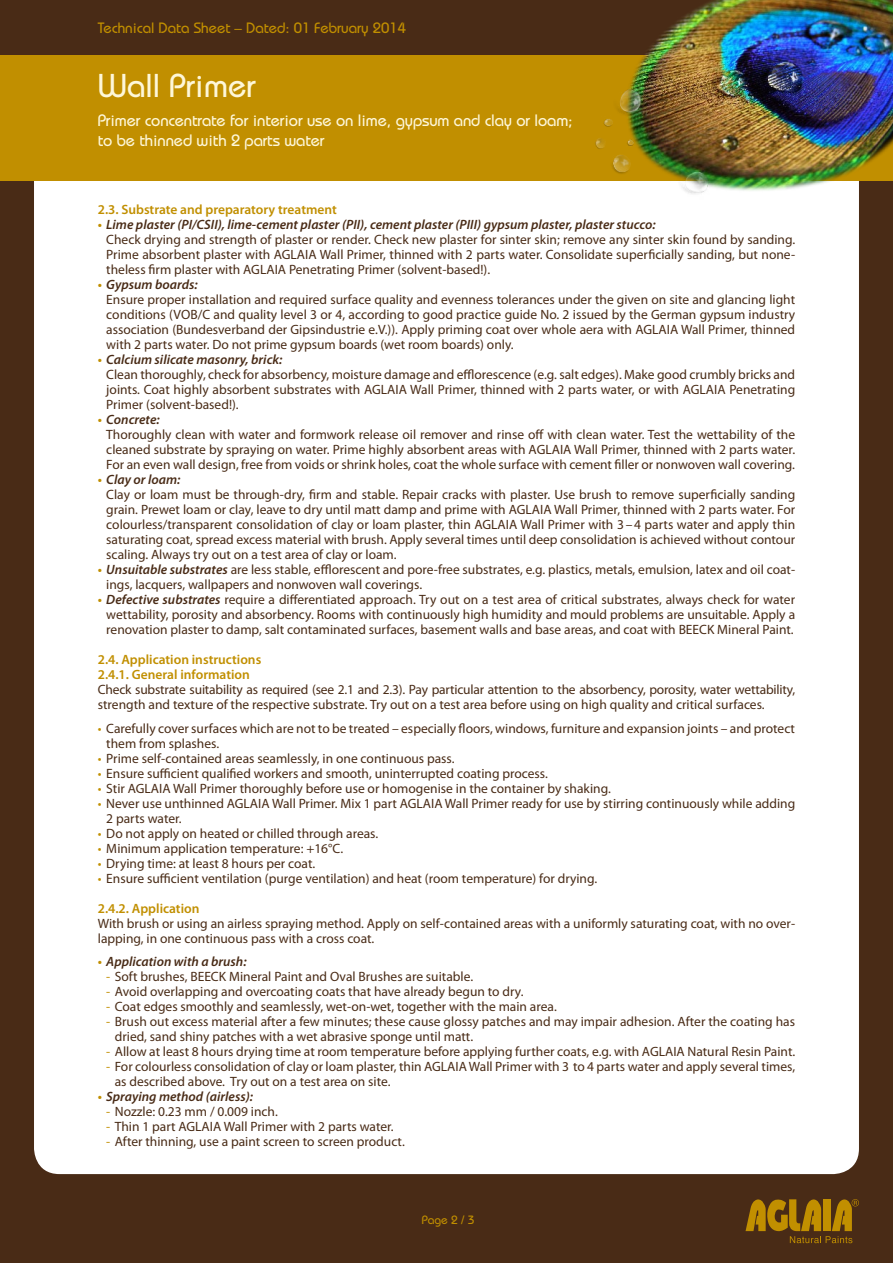
<style>
.page{position:relative;width:893px;height:1263px;background:#fff}
.page>*{position:absolute;margin:0;border:0;box-sizing:border-box;transform-origin:0 0}
.t1{font:500 33px "Bauhaus Std";color:#fef7d9}
.t2{font:500 16.5px/19.8px "Bauhaus Std";letter-spacing:-.005em;color:#fef7d9}
.t3{font:500 15px "Bauhaus Std";color:#c18f00}
.t4{font:13.5px/15px "Myriad Pro";color:#492b16}
.t5{font:600 13.5px/15px "Myriad Pro";color:#c18f00}
.t6{font:italic 600 13.5px "Myriad Pro";color:#492b16}
.t7{font:500 12px "Bauhaus Std";color:#c18f00}
.s1{font-weight:600;font-style:italic;color:#c18f00}
.s2{font-weight:600;font-style:italic}
.s3{color:#c18f00}
</style>
<div class="page">
<div style="left:0;top:156px;width:893px;height:1107px;background:#492b16"></div>
<div style="left:34px;top:181px;width:825px;height:993px;background:#fff"></div>
<div style="left:0;top:0;width:893px;height:55px;background:#492b16"></div>
<div style="left:0;top:55px;width:893px;height:126px;background:#c18f00"></div>
<svg style="left:745px;top:1199px;width:114px;height:44px"></svg>
<img style="left:572px;top:0;width:321px;height:230px">
<p class="t3" style="left:98px;top:19px;width:310px">Technical Data Sheet – Dated: 01 February 2014</p>
<h1 class="t1" style="left:98px;top:66px;width:159px">Wall Primer</h1>
<p class="t2" style="left:98px;top:110px;width:476px">Primer concentrate for interior use on lime, gypsum and clay or loam; to be thinned with 2 parts water</p>
<p class="t5" style="left:98px;top:202px;width:241px">2.3. Substrate and preparatory treatment</p>
<p class="t4" style="left:106px;top:217px;width:690px;text-indent:-9px"><span class="s1">•</span> <span class="s2">Lime plaster (PI/CSII), lime-cement plaster (PII), cement plaster (PIII) gypsum plaster, plaster stucco:<br></span>Check drying and strength of plaster or render. Check new plaster for sinter skin; remove any sinter skin found by sanding.<br>Prime absorbent plaster with AGLAIA Wall Primer, thinned with 2 parts water. Consolidate superficially sanding, but none&shy;theless firm plaster with AGLAIA Penetrating Primer (solvent-based!).</p>
<p class="t4" style="left:106px;top:277px;width:690px;text-indent:-9px"><span class="s1">•</span> <span class="s2">Gypsum boards:<br></span>Ensure proper installation and required surface quality and evenness tolerances under the given on site and glancing light conditions (VOB/C and quality level 3 or 4, according to good practice guide No. 2 issued by the German gypsum industry association (Bundesverband der Gipsindustrie e.V.)). Apply priming coat over whole aera with AGLAIA Wall Primer, thinned with 2 parts water. Do not prime gypsum boards (wet room boards) only.</p>
<p class="t4" style="left:106px;top:352px;width:690px;text-indent:-9px"><span class="s1">•</span> <span class="s2">Calcium silicate masonry, brick:<br></span>Clean thoroughly, check for absorbency, moisture damage and efflorescence (e.g. salt edges). Make good crumbly bricks and joints. Coat highly absorbent substrates with AGLAIA Wall Primer, thinned with 2 parts water, or with AGLAIA Penetrating Primer (solvent-based!).</p>
<p class="t4" style="left:106px;top:412px;width:690px;text-indent:-9px"><span class="s1">•</span> <span class="s2">Concrete:<br></span>Thoroughly clean with water and formwork release oil remover and rinse off with clean water. Test the wettability of the cleaned substrate by spraying on water. Prime highly absorbent areas with AGLAIA Wall Primer, thinned with 2 parts water.<br>For an even wall design, free from voids or shrink holes, coat the whole surface with cement filler or nonwoven wall covering.</p>
<p class="t4" style="left:106px;top:472px;width:690px;text-indent:-9px"><span class="s1">•</span> <span class="s2">Clay or loam:<br></span>Clay or loam must be through-dry, firm and stable. Repair cracks with plaster. Use brush to remove superficially sanding grain. Prewet loam or clay, leave to dry until matt damp and prime with AGLAIA Wall Primer, thinned with 2 parts water. For colourless/transparent consolidation of clay or loam plaster, thin AGLAIA Wall Primer with 3 –4 parts water and apply thin saturating coat, spread excess material with brush. Apply several times until deep consolidation is achieved without contour scaling. Always try out on a test area of clay or loam.</p>
<p class="t4" style="left:106px;top:562px;width:690px;text-indent:-9px"><span class="s1">•</span> <span class="s2">Unsuitable substrates</span> are less stable, efflorescent and pore-free substrates, e.g. plastics, metals, emulsion, latex and oil coat&shy;ings, lacquers, wallpapers and nonwoven wall coverings.</p>
<p class="t4" style="left:106px;top:592px;width:690px;text-align:justify;text-indent:-9px"><span class="s1">•</span> <span class="s2">Defective substrates</span> require a differentiated approach. Try out on a test area of critical substrates, always check for water wettability, porosity and absorbency. Rooms with continuously high humidity and mould problems are unsuitable. Apply a renovation plaster to damp, salt contaminated surfaces, basement walls and base areas, and coat with BEECK Mineral Paint.</p>
<p class="t5" style="left:98px;top:652px;width:165px">2.4. Application instructions<br>2.4.1. General information</p>
<p class="t4" style="left:98px;top:682px;width:699px">Check substrate suitability as required (see 2.1 and 2.3). Pay particular attention to the absorbency, porosity, water wettability, strength and texture of the respective substrate. Try out on a test area before using on high quality and critical surfaces.</p>
<p class="t4" style="left:106px;top:720px;width:690px;text-indent:-9px"><span class="s3">•</span> Carefully cover surfaces which are not to be treated – especially floors, windows, furniture and expansion joints – and protect them from splashes.</p>
<p class="t4" style="left:98px;top:750px;width:358px"><span class="s3">•</span> Prime self-contained areas seamlessly, in one continuous pass.</p>
<p class="t4" style="left:98px;top:765px;width:452px"><span class="s3">•</span> Ensure sufficient qualified workers and smooth, uninterrupted coating process.</p>
<p class="t4" style="left:98px;top:780px;width:515px"><span class="s3">•</span> Stir AGLAIA Wall Primer thoroughly before use or homogenise in the container by shaking.</p>
<p class="t4" style="left:106px;top:795px;width:690px;text-indent:-9px"><span class="s3">•</span> Never use unthinned AGLAIA Wall Primer. Mix 1 part AGLAIA Wall Primer ready for use by stirring continuously while adding<br>2 parts water.</p>
<p class="t4" style="left:98px;top:825px;width:282px"><span class="s3">•</span> Do not apply on heated or chilled through areas.</p>
<p class="t4" style="left:98px;top:840px;width:247px"><span class="s3">•</span> Minimum application temperature: +16°C.</p>
<p class="t4" style="left:98px;top:855px;width:219px"><span class="s3">•</span> Drying time: at least 8 hours per coat.</p>
<p class="t4" style="left:98px;top:870px;width:501px"><span class="s3">•</span> Ensure sufficient ventilation (purge ventilation) and heat (room temperature) for drying.</p>
<p class="t5" style="left:98px;top:900px;width:103px">2.4.2. Application</p>
<p class="t4" style="left:98px;top:915px;width:699px">With brush or using an airless spraying method. Apply on self-contained areas with a uniformly saturating coat, with no over&shy;lapping, in one continuous pass with a cross coat.</p>
<p class="t6" style="left:98px;top:953px;width:150px"><span class="s3">•</span> Application with a brush:</p>
<p class="t4" style="left:106px;top:969px;width:368px"><span class="s3">-</span> Soft brushes, BEECK Mineral Paint and Oval Brushes are suitable.</p>
<p class="t4" style="left:106px;top:984px;width:419px"><span class="s3">-</span> Avoid overlapping and overcoating coats that have already begun to dry.</p>
<p class="t4" style="left:106px;top:999px;width:452px"><span class="s3">-</span> Coat edges smoothly and seamlessly, wet-on-wet, together with the main area.</p>
<p class="t4" style="left:115px;top:1014px;width:682px;text-indent:-9px"><span class="s3">-</span> Brush out excess material after a few minutes; these cause glossy patches and may impair adhesion. After the coating has dried, sand shiny patches with a wet abrasive sponge until matt.</p>
<p class="t4" style="left:106px;top:1044px;width:690px"><span class="s3">-</span> Allow at least 8 hours drying time at room temperature before applying further coats, e.g. with AGLAIA Natural Resin Paint.</p>
<p class="t4" style="left:115px;top:1059px;width:682px;text-indent:-8px"><span class="s3">-</span> For colourless consolidation of clay or loam plaster, thin AGLAIA Wall Primer with 3 to 4 parts water and apply several times, as described above. Try out on a test area on site.</p>
<p class="t6" style="left:98px;top:1088px;width:157px"><span class="s3">•</span> Spraying method (airless):</p>
<p class="t4" style="left:106px;top:1104px;width:173px"><span class="s3">-</span> Nozzle: 0.23 mm / 0.009 inch.</p>
<p class="t4" style="left:106px;top:1119px;width:289px"><span class="s3">-</span> Thin 1 part AGLAIA Wall Primer with 2 parts water.</p>
<p class="t4" style="left:106px;top:1134px;width:300px"><span class="s3">-</span> After thinning, use a paint screen to screen product.</p>
<p class="t7" style="left:422px;top:1213px;width:54px">Page 2 / 3</p>
</div>
